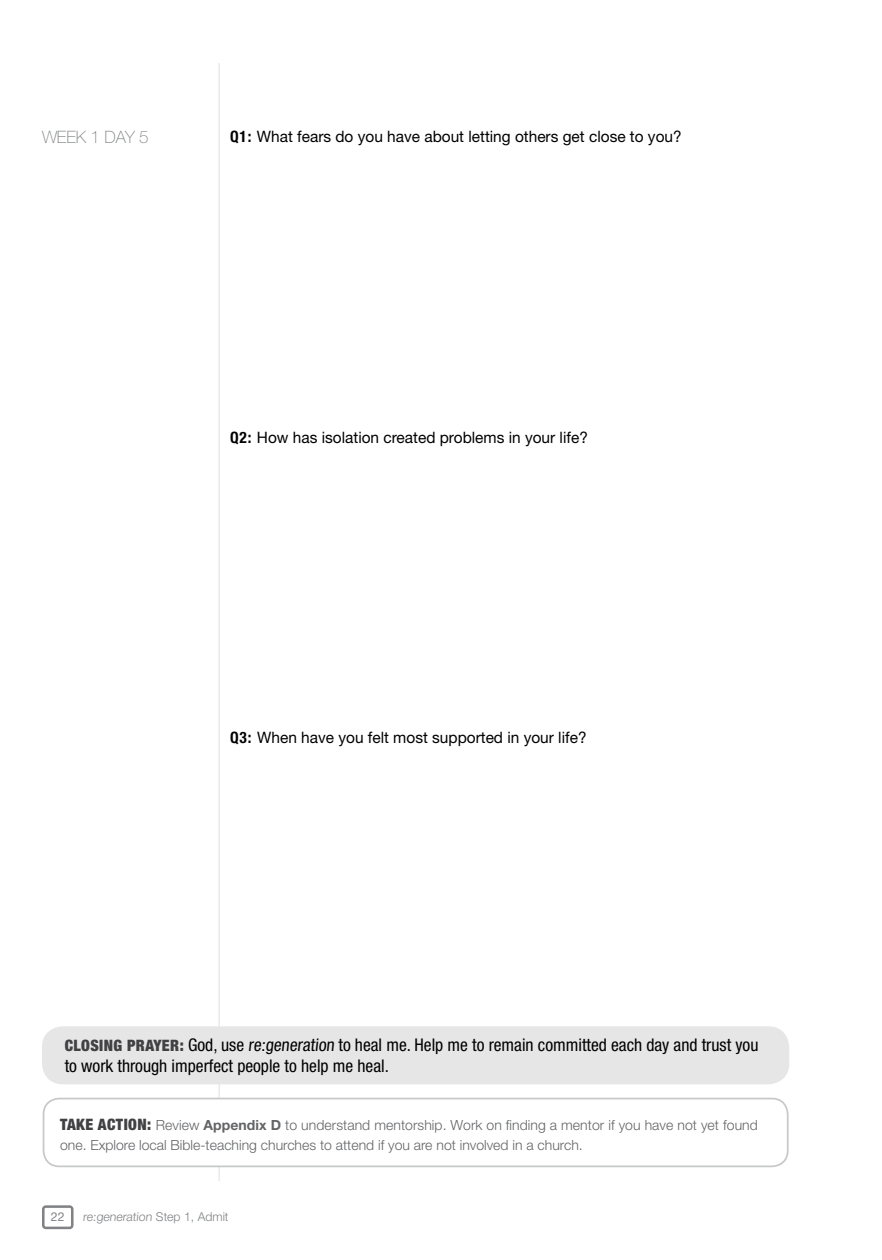
<style>
.page{position:relative;width:882px;height:1260px;background:#fff}
.page>*{position:absolute;margin:0;border:0;box-sizing:border-box;transform-origin:0 0}
.t1{font:condensed 17.5px/21px "Helvetica Neue LT Std";color:#000}
.t2{font:100 17.15px "Helvetica Neue LT Std";letter-spacing:-.01em;color:#808285}
.t3{font:15.75px "Helvetica Neue LT Std";color:#000}
.t4{font:300 14px/20.1px "Helvetica Neue LT Std";color:#636466}
.t5{font:300 12.25px "Helvetica Neue LT Std";color:#808285}
.t6{font:12.25px "Helvetica Neue LT Std";color:#808285}
.s1{font-weight:700;font-stretch:condensed}
.s2{font-weight:900;font-size:15.75px;color:#414042}
.s3{font-weight:900;font-stretch:condensed;font-size:15.75px;color:#414042}
.s4{font-weight:700}
</style>
<div class="page">
<hr style="left:219px;top:63px;width:1px;height:1118px;background:#e6e7e8">
<svg style="left:42px;top:1205px;width:32px;height:24px"></svg>
<div style="left:42px;top:1026px;width:747px;height:58px;background:#e6e6e6;border-radius:21px"></div>
<div style="left:44px;top:1099px;width:744px;height:67px;background:#fff;border-radius:16px"></div>
<div style="left:43px;top:1098px;width:746px;height:69px;border:2px solid #c7c8ca;border-radius:16px"></div>
<p class="t2" style="left:42px;top:127px;width:108px">WEEK 1 DAY 5</p>
<p class="t3" style="left:230px;top:127px;width:453px"><span class="s1">Q1:</span> What fears do you have about letting others get close to you?</p>
<p class="t3" style="left:230px;top:428px;width:359px"><span class="s1">Q2:</span> How has isolation created problems in your life?</p>
<p class="t3" style="left:230px;top:728px;width:358px"><span class="s1">Q3:</span> When have you felt most supported in your life?</p>
<p class="t1" style="left:65px;top:1034px;width:695px"><span class="s2">CLOSING PRAYER:</span> God, use re:generation to heal me. Help me to remain committed each day and trust you to work through imperfect people to help me heal.</p>
<p class="t4" style="left:60px;top:1114px;width:699px"><span class="s3">TAKE ACTION:</span> Review <span class="s4">Appendix D</span> to understand mentorship. Work on finding a mentor if you have not yet found one. Explore local Bible-teaching churches to attend if you are not involved in a church.</p>
<p class="t6" style="left:51px;top:1210px;width:15px">22</p>
<p class="t5" style="left:83px;top:1210px;width:147px">re:generation Step 1, Admit</p>
</div>
